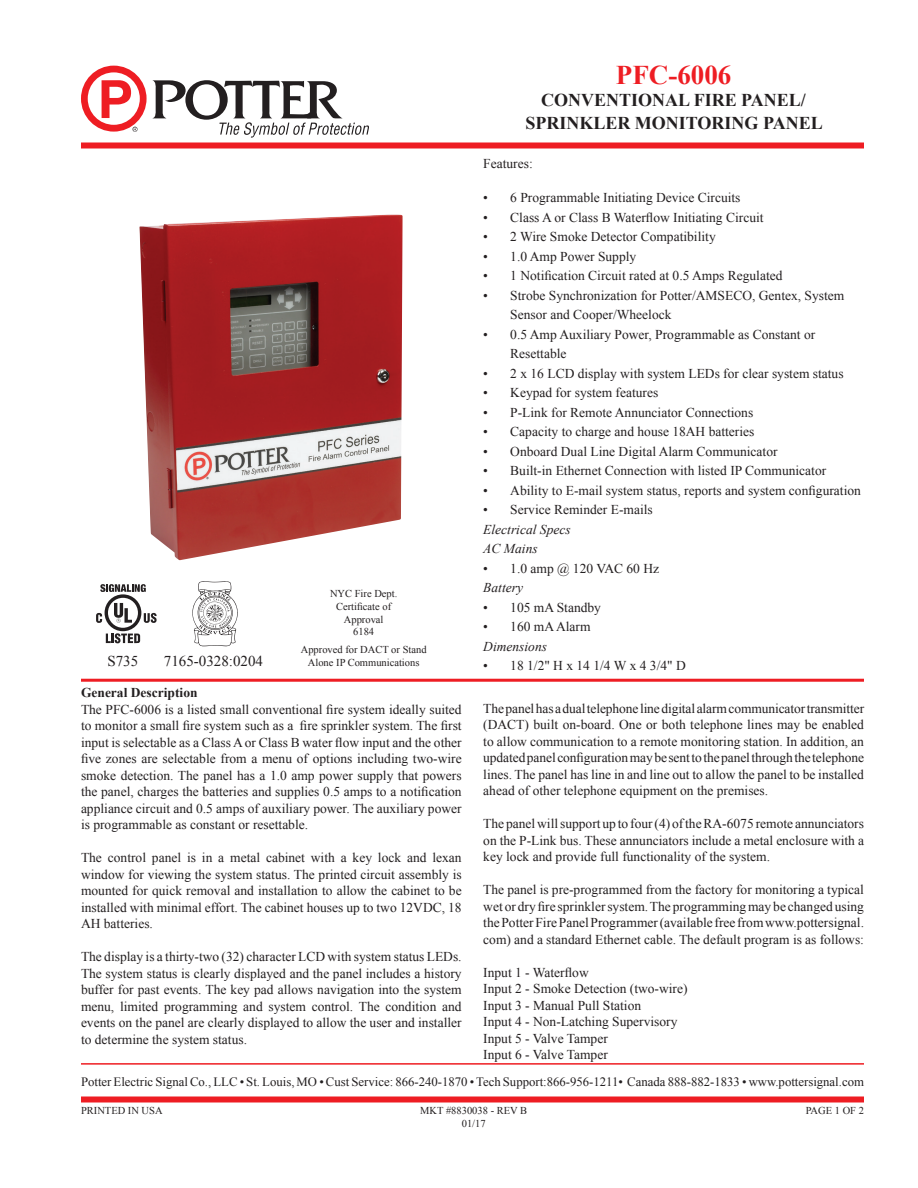
<style>
.page{position:relative;width:918px;height:1188px;background:#fff}
.page>*{position:absolute;margin:0;border:0;box-sizing:border-box;transform-origin:0 0}
.t1{font:700 27px "Times New Roman";color:#ee1d23}
.t2{font:700 18px/22.5px "Times New Roman";color:#231f20;text-align:center}
.t3{font:15px "Times New Roman";color:#231f20}
.t4{font:13.5px/16.5px "Times New Roman";color:#231f20;text-align:justify}
.t5{font:italic 13.5px "Times New Roman";color:#231f20}
.t6{font:700 13.5px "Times New Roman";color:#231f20}
.t7{font:12.75px "Times New Roman";color:#231f20}
.t8{font:10.5px/12.6px "Times New Roman";color:#231f20;text-align:center}
</style>
<div class="page">
<div style="left:81px;top:142px;width:783px;height:6px;background:#ee1d23"></div>
<svg style="left:81px;top:66px;width:66px;height:66px"></svg>
<svg style="left:153px;top:80px;width:216px;height:58px"></svg>
<div style="left:81px;top:1096px;width:783px;height:6px;background:#ee1d23"></div>
<hr style="left:81px;top:1063px;width:783px;height:2px;background:#ee1d23">
<hr style="left:81px;top:679px;width:783px;height:3px;background:#ee1d23">
<img style="left:140px;top:215px;width:263px;height:345px">
<svg style="left:96px;top:584px;width:60px;height:59px"></svg>
<svg style="left:192px;top:581px;width:46px;height:65px"></svg>
<p class="t3" style="left:107px;top:651px;width:32px">S735</p>
<p class="t3" style="left:164px;top:651px;width:101px">7165-0328:0204</p>
<p class="t8" style="left:330px;top:587px;width:69px">NYC Fire Dept.<br>Certificate of<br>Approval</p>
<p class="t8" style="left:353px;top:625px;width:22px">6184</p>
<p class="t8" style="left:301px;top:643px;width:127px">Approved for DACT or Stand<br>Alone IP Communications</p>
<p class="t6" style="left:81px;top:683px;width:118px">General Description</p>
<p class="t4" style="left:81px;top:701px;width:382px">The PFC-6006 is a listed small conventional fire system ideally suited to monitor a small fire system such as a fire sprinkler system. The first input is selectable as a Class A or Class B water flow input and the other five zones are selectable from a menu of options including two-wire smoke detection. The panel has a 1.0 amp power supply that powers the panel, charges the batteries and supplies 0.5 amps to a notification appliance circuit and 0.5 amps of auxiliary power. The auxiliary power is programmable as constant or resettable.</p>
<p class="t4" style="left:81px;top:849px;width:382px">The control panel is in a metal cabinet with a key lock and lexan window for viewing the system status. The printed circuit assembly is mounted for quick removal and installation to allow the cabinet to be installed with minimal effort. The cabinet houses up to two 12VDC, 18<br>AH batteries.</p>
<p class="t4" style="left:81px;top:948px;width:382px">The display is a thirty-two (32) character LCD with system status LEDs.<br>The system status is clearly displayed and the panel includes a history buffer for past events. The key pad allows navigation into the system menu, limited programming and system control. The condition and events on the panel are clearly displayed to allow the user and installer to determine the system status.</p>
<h1 class="t1" style="left:616px;top:56px;width:117px">PFC-6006</h1>
<h2 class="t2" style="left:525px;top:89px;width:299px">CONVENTIONAL FIRE PANEL/<br>SPRINKLER MONITORING PANEL</h2>
<p class="t4" style="left:483px;top:155px;width:51px">Features:</p>
<p class="t4" style="left:483px;top:190px;width:259px">• 6 Programmable Initiating Device Circuits</p>
<p class="t4" style="left:483px;top:209px;width:282px">• Class A or Class B Waterflow Initiating Circuit</p>
<p class="t4" style="left:483px;top:229px;width:234px">• 2 Wire Smoke Detector Compatibility</p>
<p class="t4" style="left:483px;top:248px;width:155px">• 1.0 Amp Power Supply</p>
<p class="t4" style="left:483px;top:268px;width:301px">• 1 Notification Circuit rated at 0.5 Amps Regulated</p>
<p class="t4" style="left:510px;top:286px;width:336px;line-height:19.5px;text-indent:-27px">• Strobe Synchronization for Potter/AMSECO, Gentex, System<br>Sensor and Cooper/Wheelock</p>
<p class="t4" style="left:510px;top:325px;width:307px;line-height:19.5px;text-indent:-27px">• 0.5 Amp Auxiliary Power, Programmable as Constant or<br>Resettable</p>
<p class="t4" style="left:483px;top:365px;width:362px">• 2 x 16 LCD display with system LEDs for clear system status</p>
<p class="t4" style="left:483px;top:385px;width:177px">• Keypad for system features</p>
<p class="t4" style="left:483px;top:404px;width:271px">• P-Link for Remote Annunciator Connections</p>
<p class="t4" style="left:483px;top:424px;width:273px">• Capacity to charge and house 18AH batteries</p>
<p class="t4" style="left:483px;top:443px;width:296px">• Onboard Dual Line Digital Alarm Communicator</p>
<p class="t4" style="left:483px;top:463px;width:344px">• Built-in Ethernet Connection with listed IP Communicator</p>
<p class="t4" style="left:483px;top:482px;width:379px">• Ability to E-mail system status, reports and system configuration</p>
<p class="t4" style="left:483px;top:502px;width:171px">• Service Reminder E-mails</p>
<p class="t5" style="left:483px;top:520px;width:89px">Electrical Specs</p>
<p class="t5" style="left:483px;top:540px;width:56px">AC Mains</p>
<p class="t4" style="left:483px;top:560px;width:177px">• 1.0 amp @ 120 VAC 60 Hz</p>
<p class="t5" style="left:483px;top:579px;width:41px">Battery</p>
<p class="t4" style="left:483px;top:599px;width:119px">• 105 mA Standby</p>
<p class="t4" style="left:483px;top:619px;width:109px">• 160 mA Alarm</p>
<p class="t5" style="left:483px;top:637px;width:65px">Dimensions</p>
<p class="t4" style="left:483px;top:658px;width:204px">• 18 1/2" H x 14 1/4 W x 4 3/4" D</p>
<p class="t4" style="left:483px;top:700px;width:382px">The panel has a dual telephone line digital alarm communicator transmitter (DACT) built on-board. One or both telephone lines may be enabled to allow communication to a remote monitoring station. In addition, an updated panel configuration may be sent to the panel through the telephone lines. The panel has line in and line out to allow the panel to be installed ahead of other telephone equipment on the premises.</p>
<p class="t4" style="left:483px;top:815px;width:382px">The panel will support up to four (4) of the RA-6075 remote annunciators on the P-Link bus. These annunciators include a metal enclosure with a key lock and provide full functionality of the system.</p>
<p class="t4" style="left:483px;top:881px;width:382px">The panel is pre-programmed from the factory for monitoring a typical wet or dry fire sprinkler system. The programming may be changed using the Potter Fire Panel Programmer (available free from www.pottersignal. com) and a standard Ethernet cable. The default program is as follows:</p>
<p class="t4" style="left:483px;top:964px;width:107px">Input 1 - Waterflow</p>
<p class="t4" style="left:483px;top:980px;width:206px">Input 2 - Smoke Detection (two-wire)</p>
<p class="t4" style="left:483px;top:997px;width:159px">Input 3 - Manual Pull Station</p>
<p class="t4" style="left:483px;top:1013px;width:196px">Input 4 - Non-Latching Supervisory</p>
<p class="t4" style="left:483px;top:1030px;width:126px">Input 5 - Valve Tamper</p>
<p class="t4" style="left:483px;top:1046px;width:126px">Input 6 - Valve Tamper</p>
<p class="t7" style="left:81px;top:1073px;width:785px">Potter Electric Signal Co., LLC • St. Louis, MO • Cust Service: 866-240-1870 • Tech Support:866-956-1211• Canada 888-882-1833 • www.pottersignal.com</p>
<p class="t8" style="left:81px;top:1104px;width:83px">PRINTED IN USA</p>
<p class="t8" style="left:420px;top:1104px;width:108px">MKT #8830038 - REV B</p>
<p class="t8" style="left:806px;top:1104px;width:60px">PAGE 1 OF 2</p>
<p class="t8" style="left:462px;top:1117px;width:25px">01/17</p>
</div>
